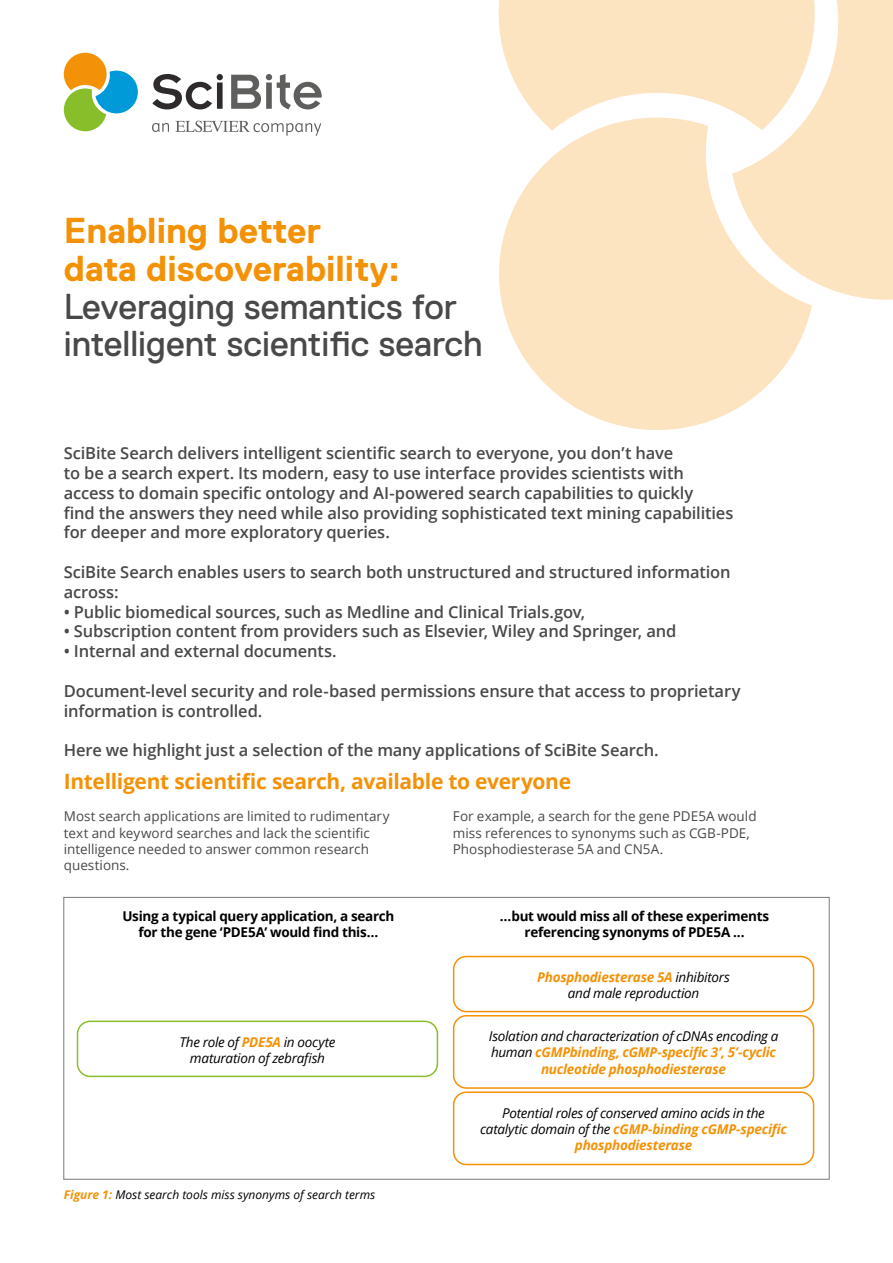
<style>
.page{position:relative;width:893px;height:1263px;background:#fff}
.page>*{position:absolute;margin:0;border:0;box-sizing:border-box;transform-origin:0 0}
.t1{font:36px/37.8px "Replica Std";color:#49494a}
.t2{font:700 36px/37.8px "Replica Std";color:#f39207}
.t3{font:700 21px "Open Sans";letter-spacing:-.015em;color:#f39207}
.t4{font:600 16.5px/19.8px "Open Sans";letter-spacing:-.01em;color:#49494a}
.t5{font:13.5px/16.2px "Open Sans";color:#49494a}
.t6{font:italic 13.5px/16.2px "Open Sans";letter-spacing:-.02em;color:#000;text-align:center}
.t7{font:700 13.5px/16.2px "Open Sans";letter-spacing:-.02em;color:#000;text-align:center}
.t8{font:italic 700 13.5px/16.2px "Open Sans";letter-spacing:-.02em;color:#f39207;text-align:center}
.t9{font:italic 12px "Open Sans";color:#000}
.s1{font-weight:700;color:#f39207}
.s2{font-weight:400;color:#000}
</style>
<div class="page">
<svg style="left:499px;top:131px;width:313px;height:299px;fill:#fce4c1"></svg>
<svg style="left:499px;top:0;width:233px;height:131px"></svg>
<svg style="left:732px;top:0;width:161px;height:300px;fill:#fce4c1"></svg>
<svg style="left:152px;top:74px;width:71px;height:35px"></svg>
<svg style="left:231px;top:74px;width:91px;height:35px"></svg>
<svg style="left:152px;top:123px;width:17px;height:9px"></svg>
<svg style="left:175px;top:121px;width:146px;height:15px"></svg>
<svg style="left:64px;top:53px;width:74px;height:78px"></svg>
<div style="left:77px;top:1020px;width:361px;height:57px;border:2px solid #89be2b;border-radius:13px"></div>
<div style="left:453px;top:956px;width:361px;height:56px;border:2px solid #f39207;border-radius:13px"></div>
<div style="left:453px;top:1015px;width:361px;height:74px;border:2px solid #f39207;border-radius:13px"></div>
<div style="left:453px;top:1091px;width:361px;height:74px;border:2px solid #f39207;border-radius:13px"></div>
<h1 class="t2" style="left:64px;top:212px;width:338px">Enabling better data discoverability:</h1>
<h1 class="t1" style="left:64px;top:287px;width:421px">Leveraging semantics for intelligent scientific search</h1>
<p class="t4" style="left:64px;top:443px;width:671px">SciBite Search delivers intelligent scientific search to everyone, you don’t have<br>to be a search expert. Its modern, easy to use interface provides scientists with access to domain specific ontology and AI-powered search capabilities to quickly<br>find the answers they need while also providing sophisticated text mining capabilities for deeper and more exploratory queries.</p>
<p class="t4" style="left:64px;top:562px;width:668px">SciBite Search enables users to search both unstructured and structured information across:</p>
<p class="t4" style="left:64px;top:601px;width:523px">• Public biomedical sources, such as Medline and Clinical Trials.gov,</p>
<p class="t4" style="left:64px;top:621px;width:614px">• Subscription content from providers such as Elsevier, Wiley and Springer, and</p>
<p class="t4" style="left:64px;top:641px;width:275px">• Internal and external documents.</p>
<p class="t4" style="left:64px;top:680px;width:678px">Document-level security and role-based permissions ensure that access to proprietary information is controlled.</p>
<p class="t4" style="left:64px;top:740px;width:596px">Here we highlight just a selection of the many applications of SciBite Search.</p>
<p class="t3" style="left:64px;top:766px;width:509px">Intelligent scientific search, available to everyone</p>
<p class="t5" style="left:64px;top:808px;width:327px">Most search applications are limited to rudimentary text and keyword searches and lack the scientific intelligence needed to answer common research questions.</p>
<p class="t5" style="left:453px;top:808px;width:305px">For example, a search for the gene PDE5A would miss references to synonyms such as CGB-PDE,<br>Phosphodiesterase 5A and CN5A.</p>
<p class="t7" style="left:122px;top:907px;width:274px">Using a typical query application, a search for the gene ‘PDE5A’ would find this…</p>
<p class="t6" style="left:179px;top:1033px;width:158px">The role of <span class="s1">PDE5A</span> in oocyte maturation of zebrafish</p>
<p class="t9" style="left:64px;top:1186px;width:313px"><span class="s1">Figure 1:</span> Most search tools miss synonyms of search terms</p>
<p class="t7" style="left:500px;top:907px;width:271px">…but would miss all of these experiments referencing synonyms of PDE5A ...</p>
<p class="t6" style="left:537px;top:968px;width:194px"><span class="s1">Phosphodiesterase 5A</span> inhibitors and male reproduction</p>
<p class="t8" style="left:489px;top:1028px;width:291px"><span class="s2">Isolation and characterization of cDNAs encoding a human</span> cGMPbinding, cGMP-specific 3’, 5’-cyclic nucleotide phosphodiesterase</p>
<p class="t6" style="left:480px;top:1104px;width:308px">Potential roles of conserved amino acids in the catalytic domain of the <span class="s1">cGMP-binding cGMP-specific phosphodiesterase</span></p>
</div>
